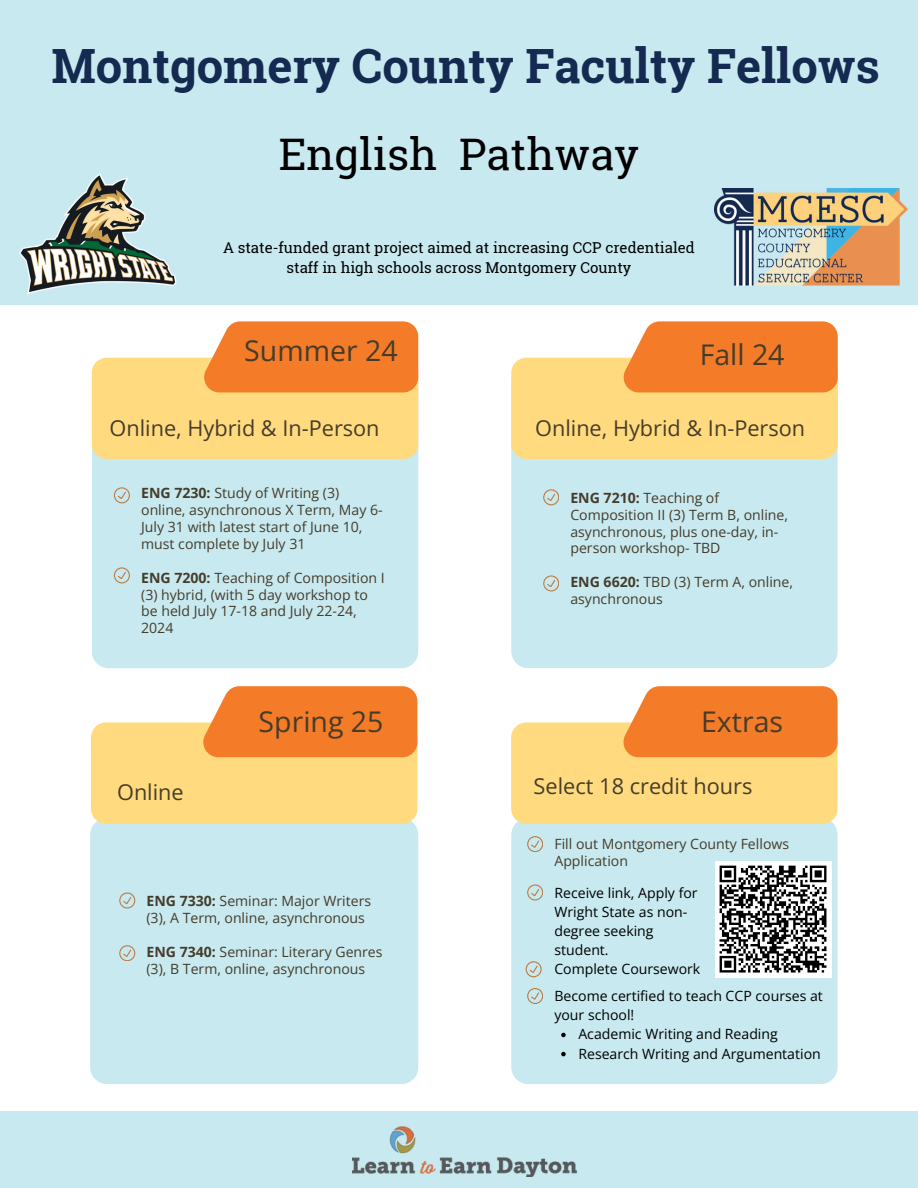
<style>
.page{position:relative;width:918px;height:1188px;background:#fff}
.page>*{position:absolute;margin:0;border:0;box-sizing:border-box;transform-origin:0 0}
.t1{font:700 47.25px "Roboto Slab";color:#142a50}
.t2{font:43.5px "Roboto Slab";color:#000}
.t3{font:28.5px "Open Sans";color:#453c2a}
.t4{font:21.75px "Open Sans";color:#453c2a}
.t5{font:15px/20.2px "Roboto Slab";color:#000;text-align:center}
.t6{font:14.1px/16.8px "Open Sans";color:#453c2a}
.t7{font:14.1px/19.2px "Open Sans";color:#000}
.s1{font-weight:700}
</style>
<div class="page">
<div style="left:92px;top:364px;width:326px;height:304px;background:#c8e9f0;border-radius:17px"></div>
<div style="left:90px;top:818px;width:328px;height:266px;background:#c8e9f0;border-radius:17px"></div>
<div style="left:511px;top:364px;width:327px;height:304px;background:#c8e9f0;border-radius:17px"></div>
<div style="left:511px;top:818px;width:327px;height:266px;background:#c8e9f0;border-radius:17px"></div>
<div style="left:0;top:1111px;width:918px;height:77px;background:#c8e9f0"></div>
<div style="left:0;top:0;width:917px;height:305px;background:#c8e9f0"></div>
<svg style="left:92px;top:321px;width:326px;height:138px;background:#fbbf71"></svg>
<svg style="left:91px;top:686px;width:326px;height:137px;background:#fbbf70"></svg>
<svg style="left:511px;top:321px;width:327px;height:138px;background:#fbbf71"></svg>
<svg style="left:511px;top:686px;width:326px;height:137px;background:#fbbf70"></svg>
<svg style="left:527px;top:836px;width:16px;height:16px"></svg>
<svg style="left:527px;top:884px;width:16px;height:16px"></svg>
<svg style="left:527px;top:988px;width:16px;height:16px"></svg>
<svg style="left:526px;top:961px;width:15px;height:16px"></svg>
<img style="left:715px;top:188px;width:192px;height:97px">
<svg style="left:114px;top:487px;width:16px;height:16px"></svg>
<svg style="left:114px;top:567px;width:16px;height:16px"></svg>
<div style="left:715px;top:861px;width:116px;height:116px;background:#fff"></div>
<svg style="left:719px;top:865px;width:108px;height:108px"></svg>
<svg style="left:561px;top:1033px;width:5px;height:4px"></svg>
<svg style="left:561px;top:1052px;width:5px;height:4px"></svg>
<img style="left:353px;top:1126px;width:224px;height:50px">
<svg style="left:543px;top:489px;width:16px;height:16px"></svg>
<svg style="left:543px;top:575px;width:16px;height:16px"></svg>
<svg style="left:119px;top:893px;width:16px;height:15px"></svg>
<svg style="left:119px;top:945px;width:16px;height:16px"></svg>
<img style="left:19px;top:173px;width:158px;height:121px">
<p class="t1" style="left:51px;top:34px;width:830px">Montgomery County Faculty Fellows</p>
<h3 class="t2" style="left:279px;top:125px;width:362px">English Pathway</h3>
<p class="t5" style="left:223px;top:237px;width:473px">A state-funded grant project aimed at increasing CCP credentialed staff in high schools across Montgomery County</p>
<p class="t3" style="left:244px;top:331px;width:155px">Summer 24</p>
<p class="t3" style="left:700px;top:335px;width:86px">Fall 24</p>
<p class="t4" style="left:110px;top:413px;width:272px">Online, Hybrid &amp; In-Person</p>
<p class="t6" style="left:141px;top:484px;width:243px"><span class="s1">ENG 7230:</span> Study of Writing (3) online, asynchronous X Term, May 6-<br>July 31 with latest start of June 10, must complete by July 31</p>
<p class="t6" style="left:141px;top:569px;width:245px"><span class="s1">ENG 7200:</span> Teaching of Composition I (3) hybrid, (with 5 day workshop to be held July 17-18 and July 22-24,<br>2024</p>
<h2 class="t4" style="left:117px;top:777px;width:68px">Online</h2>
<h3 class="t3" style="left:259px;top:702px;width:126px">Spring 25</h3>
<p class="t6" style="left:146px;top:892px;width:226px"><span class="s1">ENG 7330:</span> Seminar: Major Writers (3), A Term, online, asynchronous</p>
<p class="t6" style="left:146px;top:943px;width:238px"><span class="s1">ENG 7340:</span> Seminar: Literary Genres (3), B Term, online, asynchronous</p>
<p class="t4" style="left:535px;top:413px;width:272px">Online, Hybrid &amp; In-Person</p>
<p class="t6" style="left:570px;top:489px;width:219px"><span class="s1">ENG 7210:</span> Teaching of<br>Composition II (3) Term B, online, asynchronous, plus one-day, in&shy;person workshop- TBD</p>
<p class="t6" style="left:570px;top:573px;width:224px"><span class="s1">ENG 6620:</span> TBD (3) Term A, online, asynchronous</p>
<p class="t3" style="left:701px;top:702px;width:83px">Extras</p>
<p class="t4" style="left:534px;top:771px;width:220px">Select 18 credit hours</p>
<p class="t6" style="left:554px;top:835px;width:236px">Fill out Montgomery County Fellows<br>Application</p>
<p class="t7" style="left:554px;top:883px;width:145px">Receive link, Apply for<br>Wright State as non&shy;degree seeking student.</p>
<p class="t7" style="left:554px;top:959px;width:147px">Complete Coursework</p>
<p class="t7" style="left:554px;top:986px;width:270px">Become certified to teach CCP courses at your school!</p>
<p class="t7" style="left:578px;top:1024px;width:201px">Academic Writing and Reading</p>
<p class="t7" style="left:578px;top:1044px;width:244px">Research Writing and Argumentation</p>
</div>
